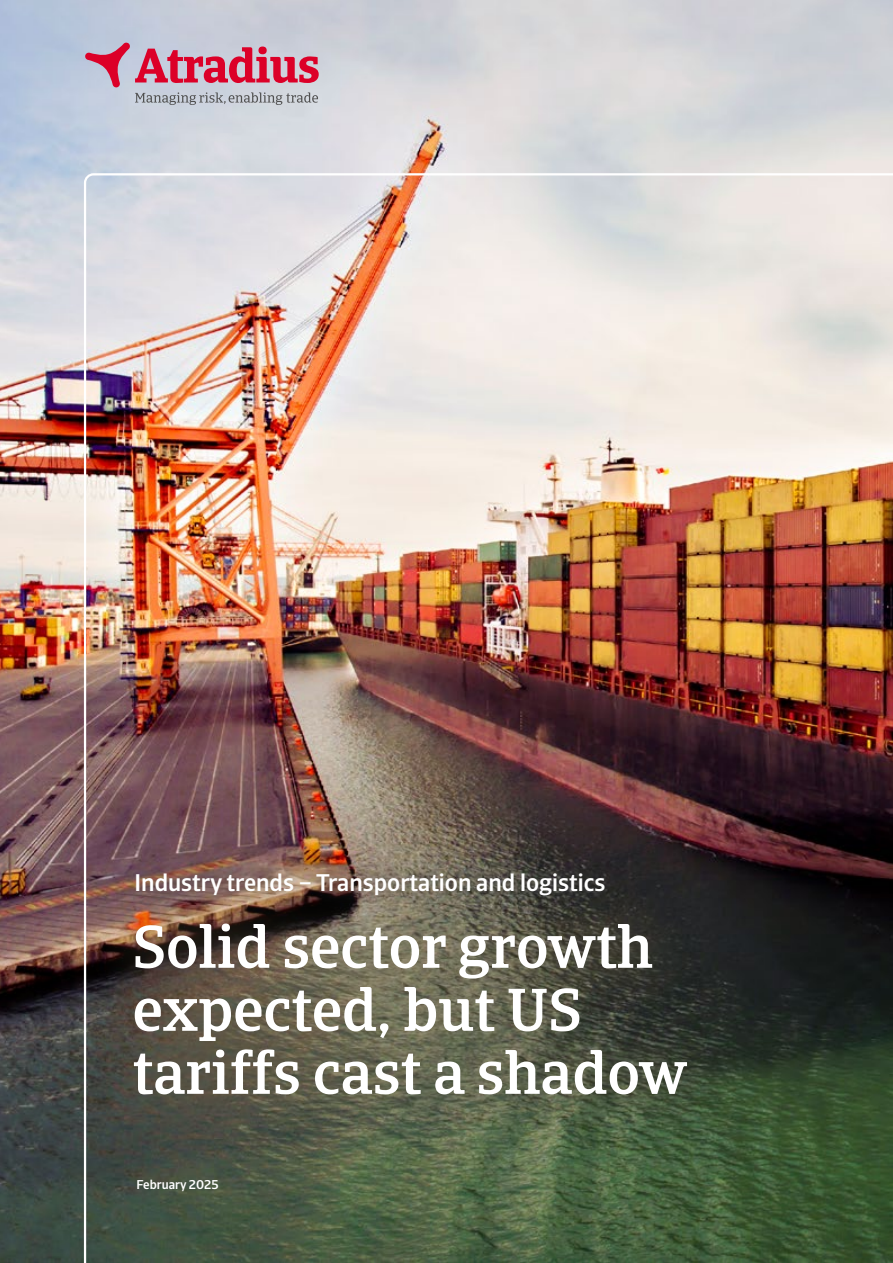
<style>
.page{position:relative;width:893px;height:1263px;background:#fff}
.page>*{position:absolute;margin:0;border:0;box-sizing:border-box;transform-origin:0 0}
.t1{font:500 60px/63px "GCO";color:#fff}
.t2{font:500 24px "GCO Sans";color:#fff}
.t3{font:500 12.75px "GCO Sans";color:#fff}
</style>
<div class="page">
<img style="left:0;top:0;width:893px;height:1263px">
<svg style="left:85px;top:43px;width:234px;height:62px;background:#c895a9"></svg>
<img style="left:84px;top:173px;width:809px;height:1090px">
<svg style="left:90px;top:878px;width:638px;height:263px;background:#545343"></svg>
<img style="left:113px;top:851px;width:513px;height:66px">
<p class="t2" style="left:135px;top:868px;width:472px">Industry trends – Transportation and logistics</p>
<p class="t1" style="left:133px;top:916px;width:556px">Solid sector growth expected, but US tariffs cast a shadow</p>
<p class="t3" style="left:136px;top:1176px;width:84px">February 2025</p>
</div>
